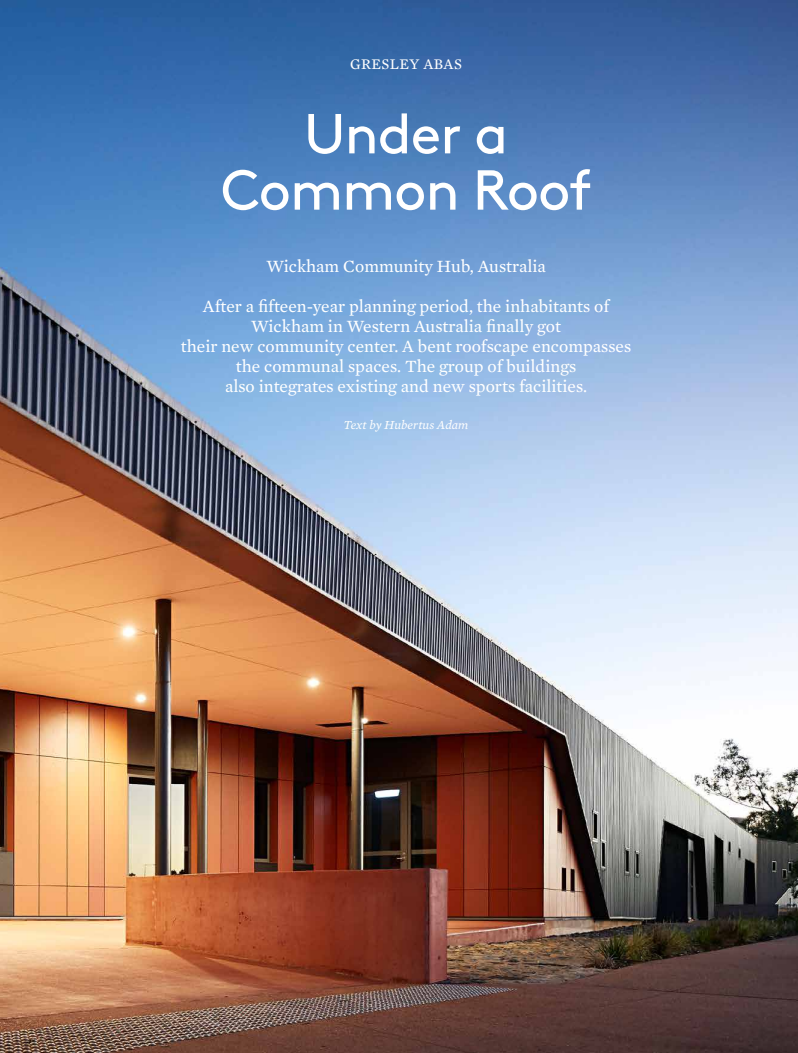
<style>
.page{position:relative;width:798px;height:1053px;background:#fff}
.page>*{position:absolute;margin:0;border:0;box-sizing:border-box;transform-origin:0 0}
.Titel{font:56.25px/56.2px "Brown Pro";letter-spacing:-.02em;color:#fff;text-align:center}
.Lead{font:17.5px/20px "Mercury Text G2";color:#fff;text-align:center}
.Architekt{font:15px "Mercury Text G2";letter-spacing:.025em;color:#fff}
.t1{font:italic 12.5px "Mercury Text G2";color:#fff}
</style>
<div class="page">
<img style="left:0;top:0;width:797px;height:1052px">
<p class="Architekt" style="left:350px;top:53px;width:113px">GRESLEY ABAS</p>
<p class="Titel" style="left:221px;top:101px;width:372px">Under a<br>Common Roof</p>
<p class="Lead" style="left:266px;top:255px;width:281px">Wickham Community Hub, Australia</p>
<p class="Lead" style="left:181px;top:295px;width:452px">After a fifteen-year planning period, the inhabitants of Wickham in Western Australia finally got<br>their new community center. A bent roofscape encompasses the communal spaces. The group of buildings<br>also integrates existing and new sports facilities.</p>
<p class="t1" style="left:343px;top:415px;width:126px">Text by Hubertus Adam</p>
</div>
